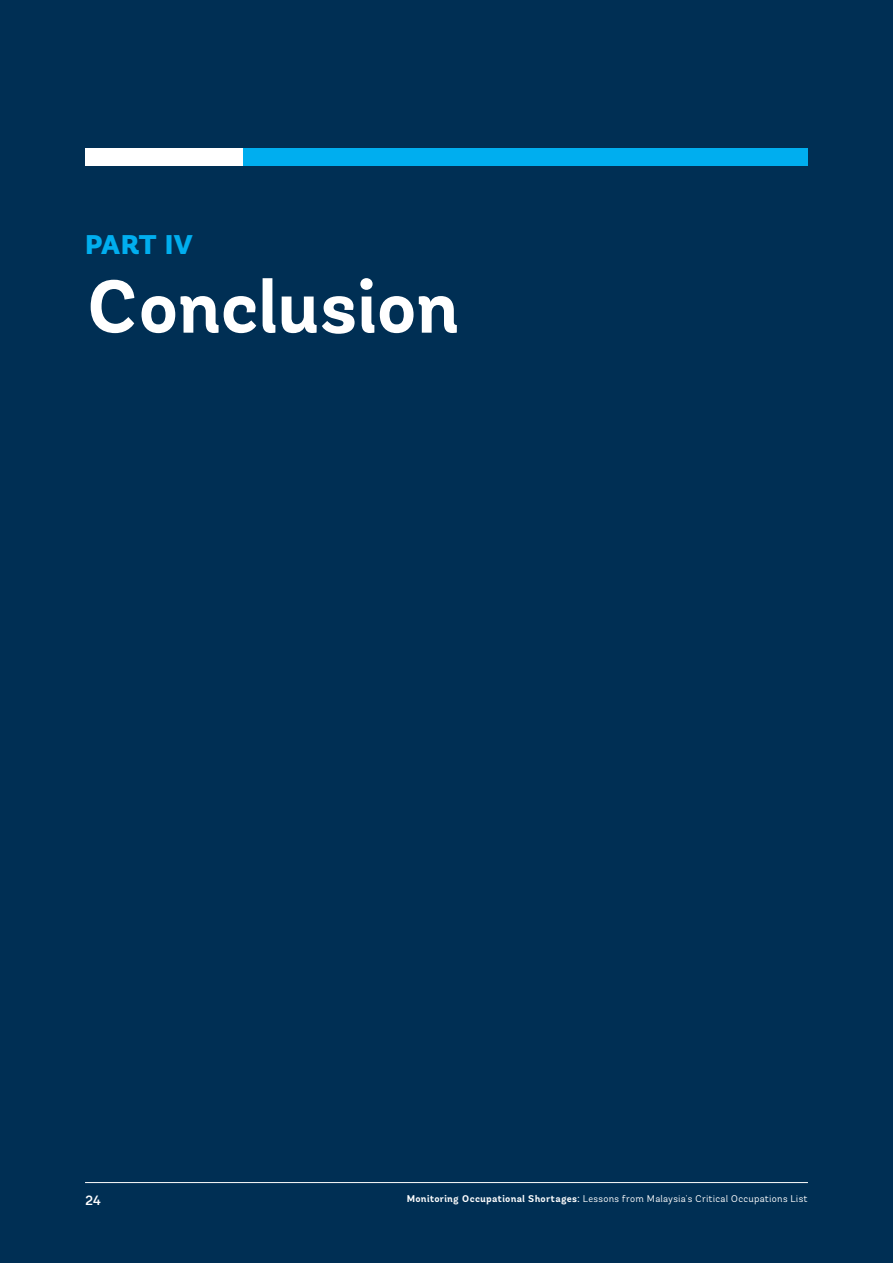
<style>
.page{position:relative;width:893px;height:1263px;background:#002f54}
.page>*{position:absolute;margin:0;border:0;box-sizing:border-box;transform-origin:0 0}
.t1{font:700 75px "Andes";letter-spacing:-.015em;color:#fff}
.t2{font:900 27px "Andes";letter-spacing:-.035em;color:#00aeef}
.t3{font:500 13.5px "Andes";color:#fff}
.t4{font:9.75px "Andes";letter-spacing:.025em;color:#fff}
.s1{font-weight:700}
</style>
<div class="page">
<div style="left:85px;top:149px;width:723px;height:17px;background:#00aeef"></div>
<div style="left:85px;top:149px;width:157px;height:17px;background:#fff"></div>
<hr style="left:85px;top:1182px;width:723px;height:1px;background:#fff">
<h2 class="t2" style="left:85px;top:227px;width:110px">PART IV</h2>
<h1 class="t1" style="left:85px;top:259px;width:377px">Conclusion</h1>
<h3 class="t3" style="left:85px;top:1192px;width:18px">24</h3>
<p class="t4" style="left:407px;top:1193px;width:403px"><span class="s1">Monitoring Occupational Shortages:</span> Lessons from Malaysia’s Critical Occupations List</p>
</div>
